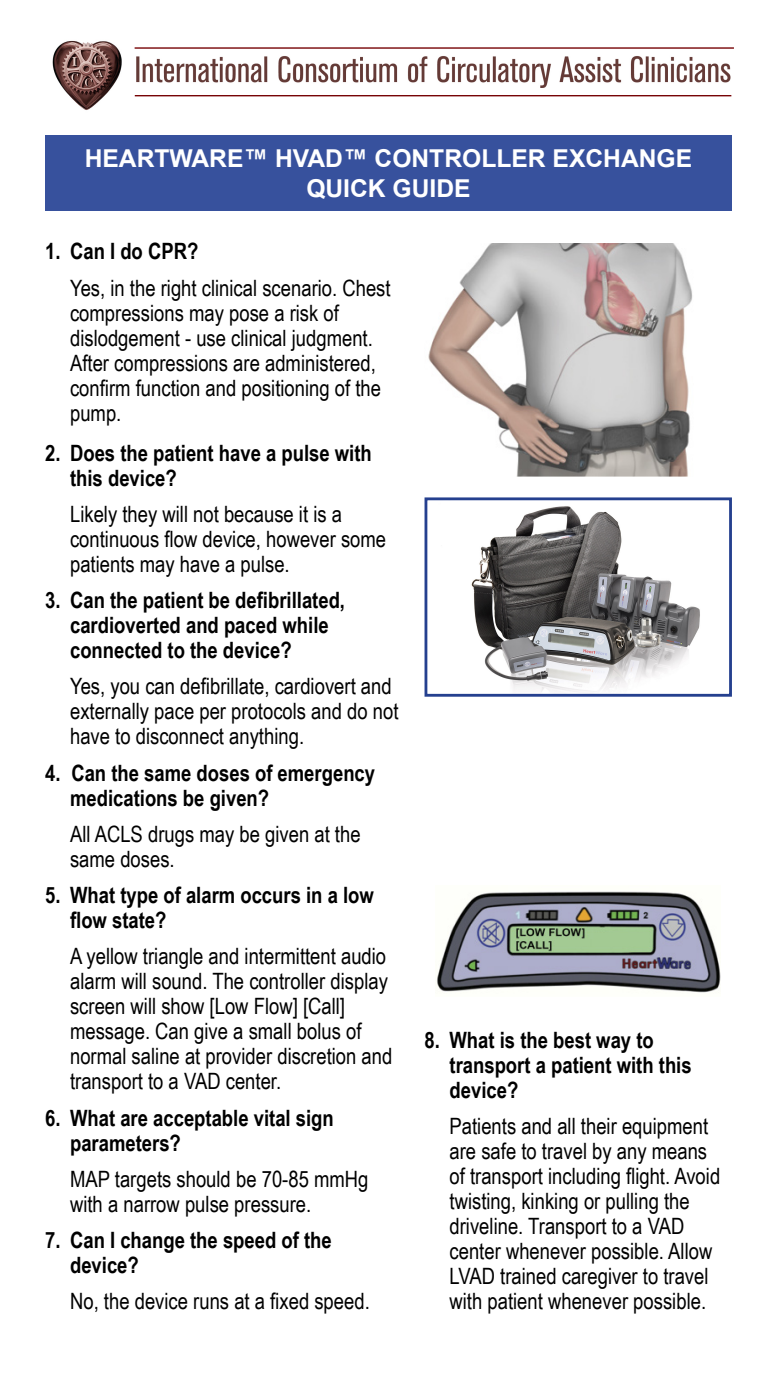
<style>
.page{position:relative;width:777px;height:1380px;background:#fff}
.page>*{position:absolute;margin:0;border:0;box-sizing:border-box;transform-origin:0 0}
.t1{font:700 24.62px/29.5px "Arial";color:#fff;text-align:center}
.t2{font:22.5px/25px "Arial Narrow";color:#000}
.t3{font:700 22.5px/25px "Arial Narrow";color:#000}
</style>
<div class="page">
<img style="left:428px;top:243px;width:265px;height:233px">
<img style="left:437px;top:891px;width:283px;height:102px">
<img style="left:471px;top:506px;width:229px;height:186px">
<div style="left:424px;top:497px;width:307px;height:200px;border:3px solid #25408f"></div>
<div style="left:45px;top:135px;width:686px;height:76px;background:#37519d"></div>
<img style="left:52px;top:40px;width:70px;height:70px">
<img style="left:136px;top:56px;width:595px;height:31px">
<hr style="left:135px;top:95px;width:596px;height:1px;background:#750003">
<hr style="left:134px;top:47px;width:599px;height:2px;background:#750003">
<p class="t1" style="left:85px;top:145px;width:608px">HEARTWARE™ HVAD™ CONTROLLER EXCHANGE<br>QUICK GUIDE</p>
<p class="t3" style="left:45px;top:238px;width:155px">1. Can I do CPR?</p>
<p class="t2" style="left:70px;top:274px;width:322px">Yes, in the right clinical scenario. Chest compressions may pose a risk of dislodgement - use clinical judgment.<br>After compressions are administered, confirm function and positioning of the pump.</p>
<p class="t3" style="left:70px;top:439px;width:303px;text-indent:-25px">2. Does the patient have a pulse with this device?</p>
<p class="t2" style="left:70px;top:501px;width:317px">Likely they will not because it is a continuous flow device, however some patients may have a pulse.</p>
<p class="t3" style="left:70px;top:587px;width:276px;text-indent:-25px">3. Can the patient be defibrillated, cardioverted and paced while connected to the device?</p>
<p class="t2" style="left:70px;top:673px;width:330px">Yes, you can defibrillate, cardiovert and externally pace per protocols and do not have to disconnect anything.</p>
<p class="t3" style="left:70px;top:759px;width:306px;text-indent:-25px">4. Can the same doses of emergency medications be given?</p>
<p class="t2" style="left:70px;top:821px;width:292px">All ACLS drugs may be given at the same doses.</p>
<p class="t3" style="left:70px;top:882px;width:305px;text-indent:-25px">5. What type of alarm occurs in a low flow state?</p>
<p class="t2" style="left:70px;top:943px;width:323px">A yellow triangle and intermittent audio alarm will sound. The controller display screen will show [Low Flow] [Call] message. Can give a small bolus of normal saline at provider discretion and transport to a VAD center.</p>
<p class="t3" style="left:70px;top:1104px;width:265px;text-indent:-25px">6. What are acceptable vital sign parameters?</p>
<p class="t2" style="left:70px;top:1166px;width:300px">MAP targets should be 70-85 mmHg with a narrow pulse pressure.</p>
<p class="t3" style="left:70px;top:1227px;width:263px;text-indent:-25px">7. Can I change the speed of the device?</p>
<p class="t2" style="left:70px;top:1288px;width:301px">No, the device runs at a fixed speed.</p>
<p class="t3" style="left:449px;top:1026px;width:243px;text-indent:-25px">8. What is the best way to transport a patient with this device?</p>
<p class="t2" style="left:449px;top:1113px;width:272px">Patients and all their equipment are safe to travel by any means of transport including flight. Avoid twisting, kinking or pulling the driveline. Transport to a VAD center whenever possible. Allow<br>LVAD trained caregiver to travel with patient whenever possible.</p>
</div>
